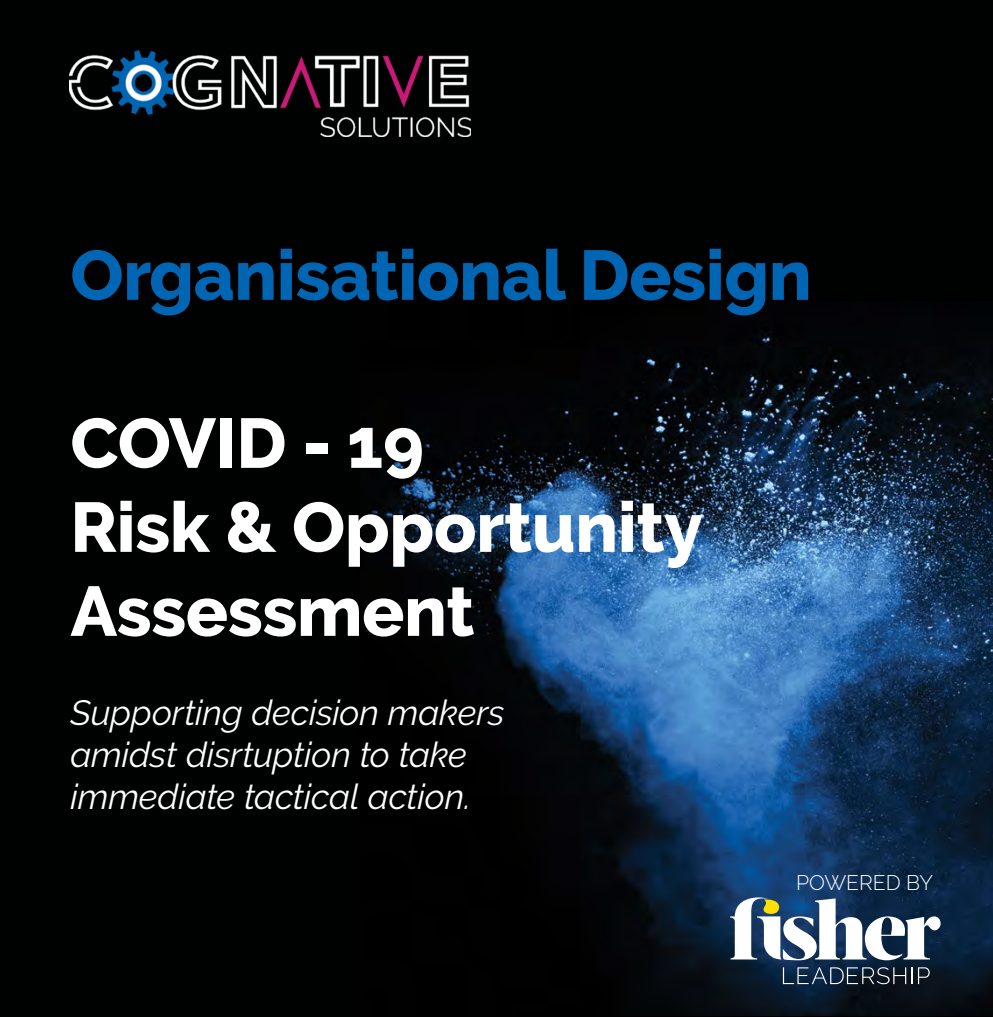
<style>
.page{position:relative;width:993px;height:1017px;background:#fff}
.page>*{position:absolute;margin:0;border:0;box-sizing:border-box;transform-origin:0 0}
.t1{font:800 70px/84px "Raleway";letter-spacing:-.005em;color:#fff}
.t2{font:800 70px "Raleway";letter-spacing:-.005em;color:#0066b3}
.t3{font:italic 35px/42px "Raleway";letter-spacing:-.005em;color:#fff}
.t4{font:300 21px "Raleway";color:#fff}
</style>
<div class="page">
<div style="left:0;top:0;width:992px;height:1017px;background:#000101"></div>
<svg style="left:360px;top:331px;width:632px;height:685px"></svg>
<img style="left:69px;top:50px;width:401px;height:86px">
<svg style="left:782px;top:967px;width:123px;height:17px;background:#344658"></svg>
<svg style="left:911px;top:967px;width:18px;height:17px"></svg>
<svg style="left:729px;top:897px;width:211px;height:63px;background:#7d8e9f"></svg>
<h1 class="t2" style="left:70px;top:235px;width:742px">Organisational Design</h1>
<h1 class="t1" style="left:70px;top:402px;width:633px">COVID - 19<br>Risk &amp; Opportunity<br>Assessment</h1>
<p class="t3" style="left:70px;top:692px;width:435px">Supporting decision makers amidst disrtuption to take immediate tactical action.</p>
<p class="t4" style="left:795px;top:870px;width:138px">POWERED BY</p>
</div>
